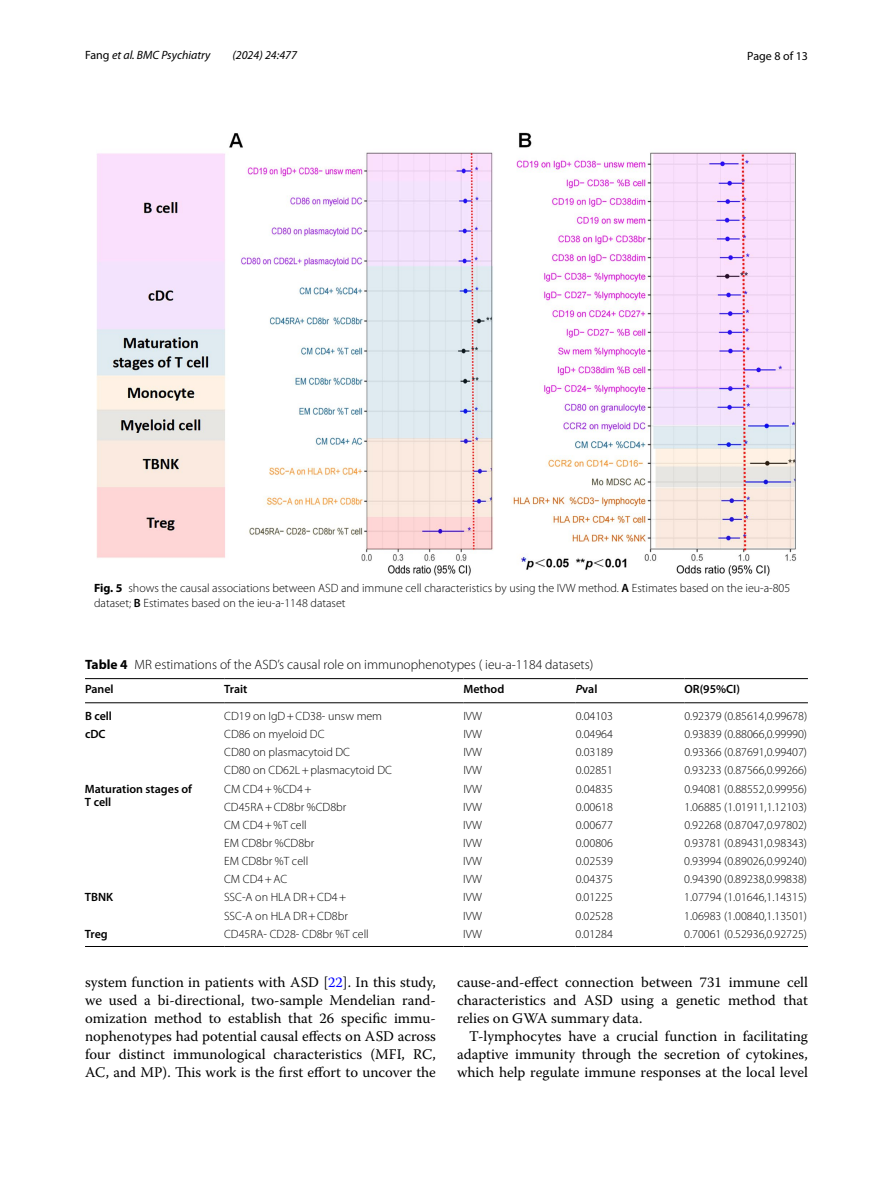
<style>
.page{position:relative;width:893px;height:1187px;background:#fff}
.page>*{position:absolute;margin:0;border:0;box-sizing:border-box;transform-origin:0 0}
.t1{font:14.7px/18px "Warnock Pro";color:#000;text-align:justify}
.t2{font:300 13.5px "Myriad Pro";color:#000}
.t3{font:300 12px/15px "Myriad Pro";color:#000}
.t4{font:600 12px/13.5px "Myriad Pro";color:#000}
.t5{font:italic 12px "Myriad Pro";color:#000}
.t6{font:12px "Myriad Pro";color:#000}
.s1{font-style:normal}
.s2{font-weight:700}
.s3{font-weight:600}
.s4{font-style:italic}
.s5{color:#00f}
</style>
<div class="page">
<img style="left:96px;top:133px;width:701px;height:443px">
<hr style="left:85px;top:678px;width:139px;height:1px;background:#000">
<hr style="left:85px;top:702px;width:139px;height:1px;background:#000">
<hr style="left:224px;top:678px;width:239px;height:1px;background:#000">
<hr style="left:224px;top:702px;width:239px;height:1px;background:#000">
<hr style="left:463px;top:678px;width:113px;height:1px;background:#000">
<hr style="left:463px;top:702px;width:113px;height:1px;background:#000">
<hr style="left:576px;top:678px;width:108px;height:1px;background:#000">
<hr style="left:576px;top:702px;width:108px;height:1px;background:#000">
<hr style="left:684px;top:678px;width:124px;height:1px;background:#000">
<hr style="left:684px;top:702px;width:124px;height:1px;background:#000">
<hr style="left:85px;top:946px;width:139px;height:1px;background:#000">
<hr style="left:224px;top:946px;width:239px;height:1px;background:#000">
<hr style="left:463px;top:946px;width:113px;height:1px;background:#000">
<hr style="left:576px;top:946px;width:108px;height:1px;background:#000">
<hr style="left:684px;top:946px;width:124px;height:1px;background:#000">
<p class="t5" style="left:85px;top:48px;width:127px"><span class="s1">Fang</span> et al. BMC Psychiatry</p>
<p class="t5" style="left:232px;top:48px;width:66px">(2024) 24:477</p>
<p class="t6" style="left:747px;top:48px;width:62px">Page 8 of 13</p>
<p class="t3" style="left:94px;top:580px;width:698px"><span class="s2">Fig. 5</span> shows the causal associations between ASD and immune cell characteristics by using the IVW method. <span class="s3">A</span> Estimates based on the ieu-a-805 dataset; <span class="s3">B</span> Estimates based on the ieu-a-1148 dataset</p>
<p class="t2" style="left:85px;top:656px;width:510px"><span class="s2">Table 4</span> MR estimations of the ASD’s causal role on immunophenotypes ( ieu-a-1184 datasets)</p>
<p class="t4" style="left:85px;top:682px;width:30px">Panel</p>
<p class="t4" style="left:224px;top:682px;width:25px">Trait</p>
<p class="t4" style="left:463px;top:682px;width:42px">Method</p>
<p class="t4" style="left:576px;top:682px;width:23px"><span class="s4">P</span>val</p>
<p class="t4" style="left:684px;top:682px;width:57px">OR(95%CI)</p>
<p class="t4" style="left:85px;top:708px;width:29px">B cell</p>
<p class="t3" style="left:224px;top:708px;width:159px">CD19 on IgD+CD38- unsw mem</p>
<p class="t3" style="left:463px;top:708px;width:20px">IVW</p>
<p class="t3" style="left:576px;top:708px;width:39px">0.04103</p>
<p class="t3" style="left:684px;top:708px;width:124px">0.92379 (0.85614,0.99678)</p>
<p class="t4" style="left:85px;top:727px;width:22px">cDC</p>
<p class="t3" style="left:224px;top:726px;width:102px">CD86 on myeloid DC</p>
<p class="t3" style="left:463px;top:726px;width:20px">IVW</p>
<p class="t3" style="left:576px;top:726px;width:39px">0.04964</p>
<p class="t3" style="left:684px;top:726px;width:124px">0.93839 (0.88066,0.99990)</p>
<p class="t3" style="left:224px;top:745px;width:127px">CD80 on plasmacytoid DC</p>
<p class="t3" style="left:463px;top:745px;width:20px">IVW</p>
<p class="t3" style="left:576px;top:745px;width:39px">0.03189</p>
<p class="t3" style="left:684px;top:745px;width:124px">0.93366 (0.87691,0.99407)</p>
<p class="t3" style="left:224px;top:763px;width:169px">CD80 on CD62L+plasmacytoid DC</p>
<p class="t3" style="left:463px;top:763px;width:20px">IVW</p>
<p class="t3" style="left:576px;top:763px;width:39px">0.02851</p>
<p class="t3" style="left:684px;top:763px;width:124px">0.93233 (0.87566,0.99266)</p>
<p class="t4" style="left:85px;top:781px;width:109px">Maturation stages of<br>T cell</p>
<p class="t3" style="left:224px;top:781px;width:89px">CM CD4+%CD4+</p>
<p class="t3" style="left:463px;top:781px;width:20px">IVW</p>
<p class="t3" style="left:576px;top:781px;width:39px">0.04835</p>
<p class="t3" style="left:684px;top:781px;width:124px">0.94081 (0.88552,0.99956)</p>
<p class="t3" style="left:224px;top:799px;width:124px">CD45RA+CD8br %CD8br</p>
<p class="t3" style="left:463px;top:799px;width:20px">IVW</p>
<p class="t3" style="left:576px;top:799px;width:39px">0.00618</p>
<p class="t3" style="left:684px;top:799px;width:124px">1.06885 (1.01911,1.12103)</p>
<p class="t3" style="left:224px;top:817px;width:84px">CM CD4+%T cell</p>
<p class="t3" style="left:463px;top:817px;width:20px">IVW</p>
<p class="t3" style="left:576px;top:817px;width:39px">0.00677</p>
<p class="t3" style="left:684px;top:817px;width:124px">0.92268 (0.87047,0.97802)</p>
<p class="t3" style="left:224px;top:835px;width:92px">EM CD8br %CD8br</p>
<p class="t3" style="left:463px;top:835px;width:20px">IVW</p>
<p class="t3" style="left:576px;top:835px;width:39px">0.00806</p>
<p class="t3" style="left:684px;top:835px;width:124px">0.93781 (0.89431,0.98343)</p>
<p class="t3" style="left:224px;top:853px;width:86px">EM CD8br %T cell</p>
<p class="t3" style="left:463px;top:853px;width:20px">IVW</p>
<p class="t3" style="left:576px;top:853px;width:39px">0.02539</p>
<p class="t3" style="left:684px;top:853px;width:124px">0.93994 (0.89026,0.99240)</p>
<p class="t3" style="left:224px;top:872px;width:65px">CM CD4+AC</p>
<p class="t3" style="left:463px;top:872px;width:20px">IVW</p>
<p class="t3" style="left:576px;top:872px;width:39px">0.04375</p>
<p class="t3" style="left:684px;top:872px;width:124px">0.94390 (0.89238,0.99838)</p>
<p class="t4" style="left:85px;top:890px;width:30px">TBNK</p>
<p class="t3" style="left:224px;top:890px;width:124px">SSC-A on HLA DR+CD4+</p>
<p class="t3" style="left:463px;top:890px;width:20px">IVW</p>
<p class="t3" style="left:576px;top:890px;width:39px">0.01225</p>
<p class="t3" style="left:684px;top:890px;width:124px">1.07794 (1.01646,1.14315)</p>
<p class="t3" style="left:224px;top:908px;width:125px">SSC-A on HLA DR+CD8br</p>
<p class="t3" style="left:463px;top:908px;width:20px">IVW</p>
<p class="t3" style="left:576px;top:908px;width:39px">0.02528</p>
<p class="t3" style="left:684px;top:908px;width:124px">1.06983 (1.00840,1.13501)</p>
<p class="t4" style="left:85px;top:926px;width:24px">Treg</p>
<p class="t3" style="left:224px;top:926px;width:146px">CD45RA- CD28- CD8br %T cell</p>
<p class="t3" style="left:463px;top:926px;width:20px">IVW</p>
<p class="t3" style="left:576px;top:926px;width:39px">0.01284</p>
<p class="t3" style="left:684px;top:926px;width:124px">0.70061 (0.52936,0.92725)</p>
<p class="t1" style="left:85px;top:972px;width:352px">system function in patients with ASD [<span class="s5">22</span>]. In this study, we used a bi-directional, two-sample Mendelian rand&shy;omization method to establish that 26 specific immu&shy;nophenotypes had potential causal effects on ASD across four distinct immunological characteristics (MFI, RC, AC, and MP). This work is the first effort to uncover the</p>
<p class="t1" style="left:457px;top:972px;width:352px">cause-and-effect connection between 731 immune cell characteristics and ASD using a genetic method that relies on GWA summary data.</p>
<p class="t1" style="left:457px;top:1026px;width:352px;text-indent:12px">T-lymphocytes have a crucial function in facilitating adaptive immunity through the secretion of cytokines, which help regulate immune responses at the local level</p>
</div>
